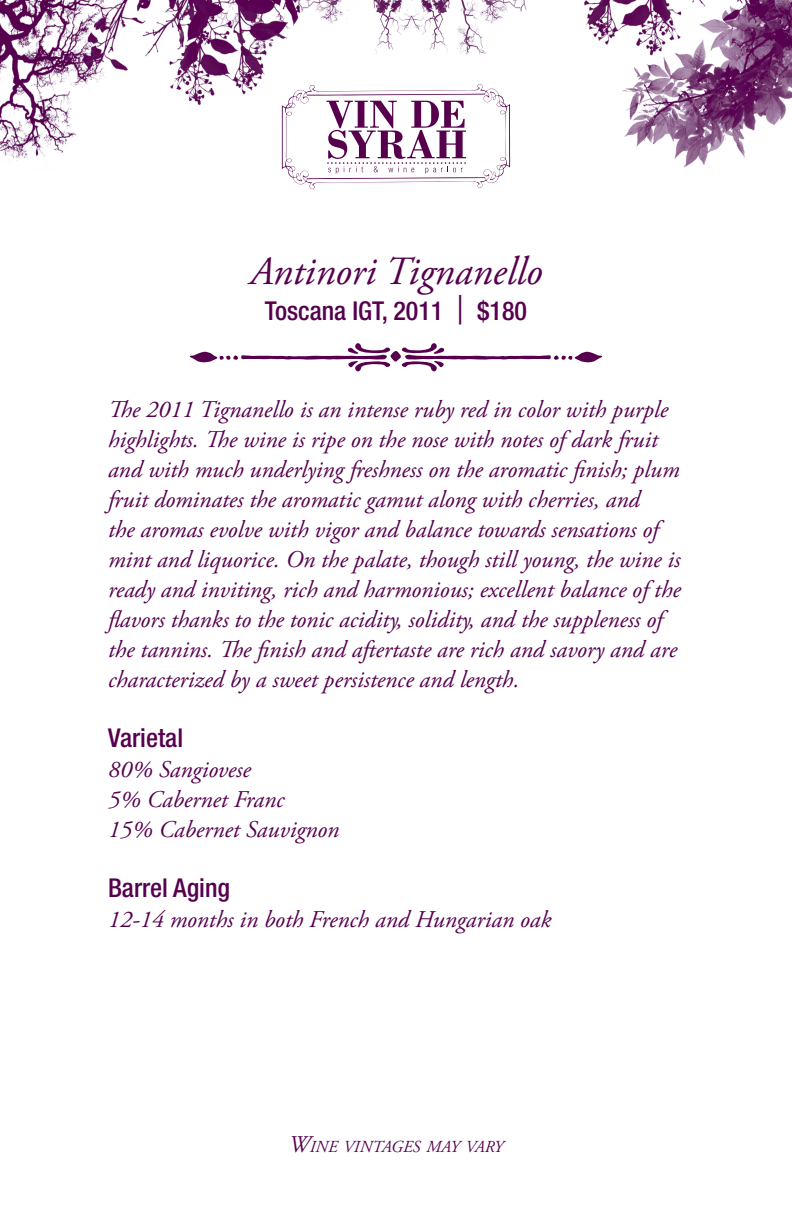
<style>
.page{position:relative;width:792px;height:1224px;background:#fff}
.page>*{position:absolute;margin:0;border:0;box-sizing:border-box;transform-origin:0 0}
.t1{font:italic 40px "Adobe Garamond Pro";color:#56004e}
.t2{font:500 condensed 26px "Helvetica Neue LT Std";color:#56004e}
.t3{font:italic 24px/30px "Adobe Garamond Pro";color:#56004e}
.t4{font:italic 16.8px "Adobe Garamond Pro";color:#56004e}
.s1{font-weight:300;font-size:40px}
.s2{font-size:24px}
</style>
<div class="page">
<img style="left:0;top:0;width:792px;height:169px">
<svg style="left:282px;top:84px;width:228px;height:105px"></svg>
<p class="t1" style="left:250px;top:248px;width:294px">Antinori Tignanello</p>
<p class="t2" style="left:265px;top:296px;width:264px">Toscana IGT, 2011 <span class="s1">|</span> $180</p>
<p class="t3" style="left:108px;top:395px;width:574px">The 2011 Tignanello is an intense ruby red in color with purple highlights. The wine is ripe on the nose with notes of dark fruit and with much underlying freshness on the aromatic finish; plum fruit dominates the aromatic gamut along with cherries, and<br>the aromas evolve with vigor and balance towards sensations of mint and liquorice. On the palate, though still young, the wine is ready and inviting, rich and harmonious; excellent balance of the flavors thanks to the tonic acidity, solidity, and the suppleness of the tannins. The finish and aftertaste are rich and savory and are characterized by a sweet persistence and length.</p>
<p class="t2" style="left:108px;top:723px;width:77px">Varietal</p>
<p class="t3" style="left:108px;top:755px;width:144px">80% Sangiovese</p>
<p class="t3" style="left:108px;top:785px;width:178px">5% Cabernet Franc</p>
<p class="t3" style="left:108px;top:815px;width:233px">15% Cabernet Sauvignon</p>
<p class="t2" style="left:108px;top:873px;width:124px">Barrel Aging</p>
<p class="t3" style="left:108px;top:905px;width:445px">12-14 months in both French and Hungarian oak</p>
<p class="t4" style="left:289px;top:1137px;width:216px"><span class="s2">W</span>INE VINTAGES MAY VARY</p>
</div>
